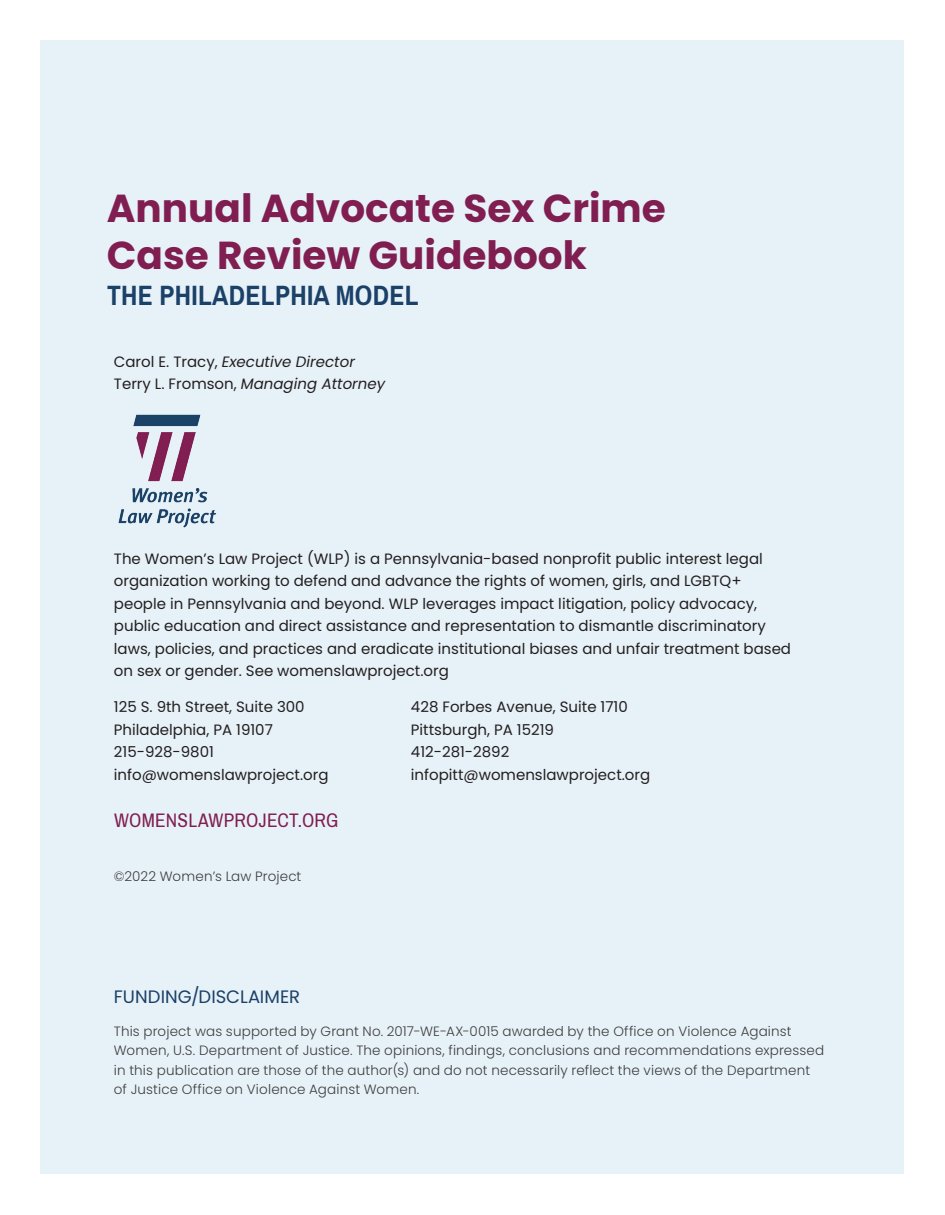
<style>
.page{position:relative;width:945px;height:1215px;background:#fff}
.page>*{position:absolute;margin:0;border:0;box-sizing:border-box;transform-origin:0 0}
.t1{font:700 39px/46.8px "Poppins";color:#801e51}
.t2{font:700 30px "Pragati Narrow";letter-spacing:.01em;color:#1b4168}
.t3{font:21px "Pragati Narrow";letter-spacing:.015em;color:#801e51}
.t4{font:18px "Poppins";letter-spacing:.005em;color:#1b4168}
.t5{font:15px/22.5px "Poppins";color:#231f20}
.t6{font:italic 15px/22.5px "Poppins";color:#231f20}
.t7{font:300 13.5px/19.5px "Poppins";letter-spacing:.01em;color:#3e3e3f}
.s1{font-style:normal}
</style>
<div class="page">
<div style="left:40px;top:40px;width:864px;height:1134px;background:#e7f2f8"></div>
<img style="left:118px;top:414px;width:99px;height:114px">
<h1 class="t1" style="left:107px;top:185px;width:560px">Annual Advocate Sex Crime<br>Case Review Guidebook</h1>
<h2 class="t2" style="left:107px;top:277px;width:313px">THE PHILADELPHIA MODEL</h2>
<p class="t6" style="left:114px;top:350px;width:273px"><span class="s1">Carol E. Tracy,</span> Executive Director<br><span class="s1">Terry L. Fromson,</span> Managing Attorney</p>
<p class="t5" style="left:114px;top:547px;width:679px">The Women’s Law Project (WLP) is a Pennsylvania-based nonprofit public interest legal organization working to defend and advance the rights of women, girls, and LGBTQ+ people in Pennsylvania and beyond. WLP leverages impact litigation, policy advocacy, public education and direct assistance and representation to dismantle discriminatory laws, policies, and practices and eradicate institutional biases and unfair treatment based on sex or gender. See womenslawproject.org</p>
<p class="t5" style="left:114px;top:696px;width:192px">125 S. 9th Street, Suite 300</p>
<p class="t5" style="left:411px;top:696px;width:218px">428 Forbes Avenue, Suite 1710</p>
<p class="t5" style="left:114px;top:718px;width:160px">Philadelphia, PA 19107</p>
<p class="t5" style="left:411px;top:718px;width:145px">Pittsburgh, PA 15219</p>
<p class="t5" style="left:114px;top:741px;width:102px">215-928-9801</p>
<p class="t5" style="left:411px;top:741px;width:100px">412-281-2892</p>
<p class="t5" style="left:114px;top:763px;width:216px">info@womenslawproject.org</p>
<p class="t5" style="left:411px;top:763px;width:241px">infopitt@womenslawproject.org</p>
<h3 class="t3" style="left:114px;top:807px;width:226px">WOMENSLAWPROJECT.ORG</h3>
<p class="t7" style="left:114px;top:867px;width:189px">©2022 Women’s Law Project</p>
<p class="t4" style="left:114px;top:986px;width:188px">FUNDING/DISCLAIMER</p>
<p class="t7" style="left:114px;top:1021px;width:712px">This project was supported by Grant No. 2017-WE-AX-0015 awarded by the Office on Violence Against Women, U.S. Department of Justice. The opinions, findings, conclusions and recommendations expressed in this publication are those of the author(s) and do not necessarily reflect the views of the Department of Justice Office on Violence Against Women.</p>
</div>
